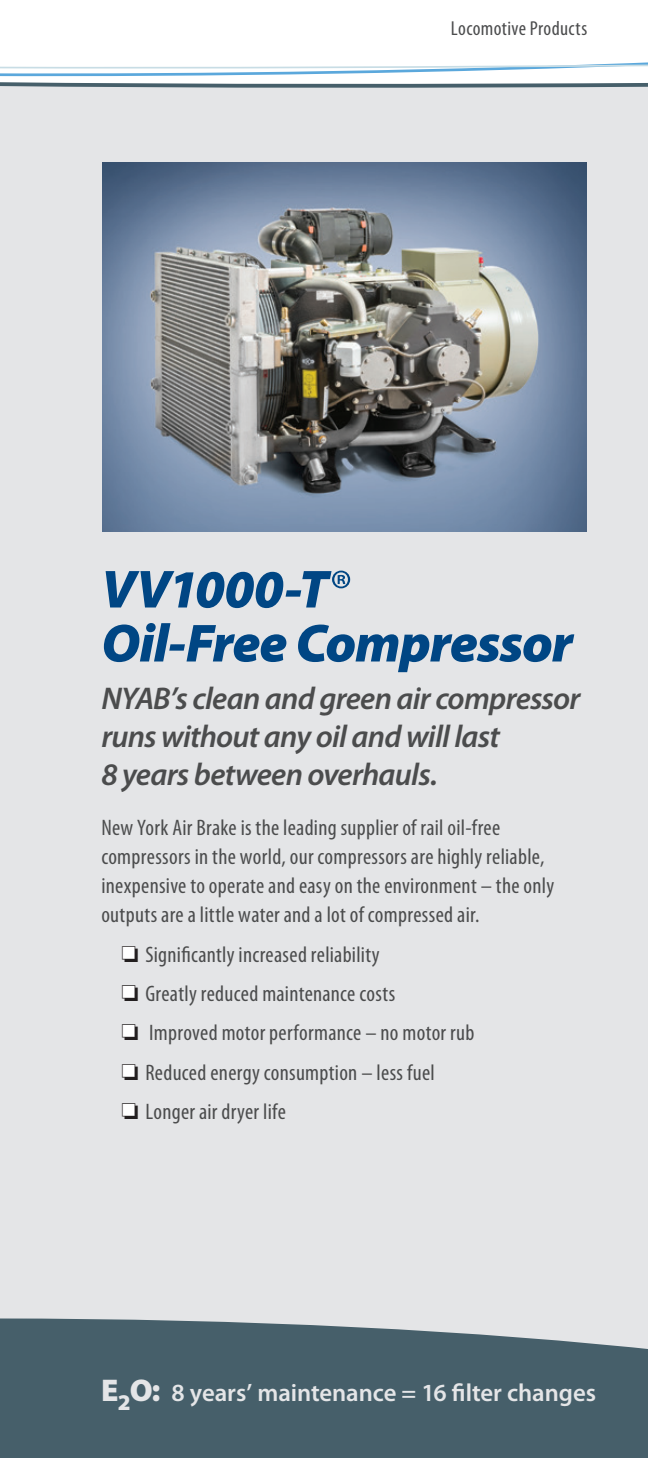
<style>
.page{position:relative;width:648px;height:1458px;background:#e4e5e7}
.page>*{position:absolute;margin:0;border:0;box-sizing:border-box;transform-origin:0 0}
.t1{font:italic 900 54px/54px "Myriad Pro";letter-spacing:-.02em;color:#004684}
.t2{font:italic 600 31.5px/37.8px "Myriad Pro";letter-spacing:-.025em;color:#4b4c4d}
.Display_Title{font:600 24.75px "Myriad Pro";letter-spacing:-.005em;color:#e4e5e7}
.t3{font:condensed 22.5px/29.2px "Myriad Pro";letter-spacing:.015em;color:#4b4c4d}
.t4{font:condensed 20.25px "Myriad Pro";letter-spacing:.02em;color:#4b4c4d}
.s1{font-weight:400}
.s2{color:#231f20}
.s3{font-weight:900;font-size:31.5px}
</style>
<div class="page">
<div style="left:0;top:0;width:648px;height:60px;background:#fff"></div>
<svg style="left:0;top:1318px;width:648px;height:140px;background:#516873"></svg>
<svg style="left:0;top:60px;width:648px;height:28px;background:#d3dee5"></svg>
<img style="left:102px;top:163px;width:484px;height:368px">
<div style="left:123px;top:946px;width:12px;height:13px;background:#fff"></div>
<div style="left:123px;top:986px;width:12px;height:12px;background:#fff"></div>
<div style="left:123px;top:1025px;width:12px;height:12px;background:#fff"></div>
<div style="left:123px;top:1064px;width:12px;height:13px;background:#fff"></div>
<div style="left:123px;top:1104px;width:12px;height:12px;background:#fff"></div>
<p class="t4" style="left:451px;top:17px;width:138px">Locomotive Products</p>
<p class="t1" style="left:101px;top:563px;width:473px">VV1000-T<span class="s1">®<br></span>Oil-Free Compressor</p>
<p class="t2" style="left:101px;top:679px;width:481px">NYAB’s clean and green air compressor runs without any oil and will last<br>8 years between overhauls.</p>
<p class="t3" style="left:101px;top:812px;width:454px">New York Air Brake is the leading supplier of rail oil-free compressors in the world, our compressors are highly reliable, inexpensive to operate and easy on the environment – the only outputs are a little water and a lot of compressed air.</p>
<p class="t3" style="left:122px;top:939px;width:260px"><span class="s2">□</span> Significantly increased reliability</p>
<p class="t3" style="left:122px;top:979px;width:275px"><span class="s2">□</span> Greatly reduced maintenance costs</p>
<p class="t3" style="left:122px;top:1018px;width:354px"><span class="s2">□</span> Improved motor performance – no motor rub</p>
<p class="t3" style="left:122px;top:1057px;width:315px"><span class="s2">□</span> Reduced energy consumption – less fuel</p>
<p class="t3" style="left:122px;top:1097px;width:166px"><span class="s2">□</span> Longer air dryer life</p>
<p class="Display_Title" style="left:101px;top:1377px;width:496px"><span class="s3">E</span><sub>2</sub><span class="s3">O:</span> 8 years’ maintenance = 16 filter changes</p>
</div>
